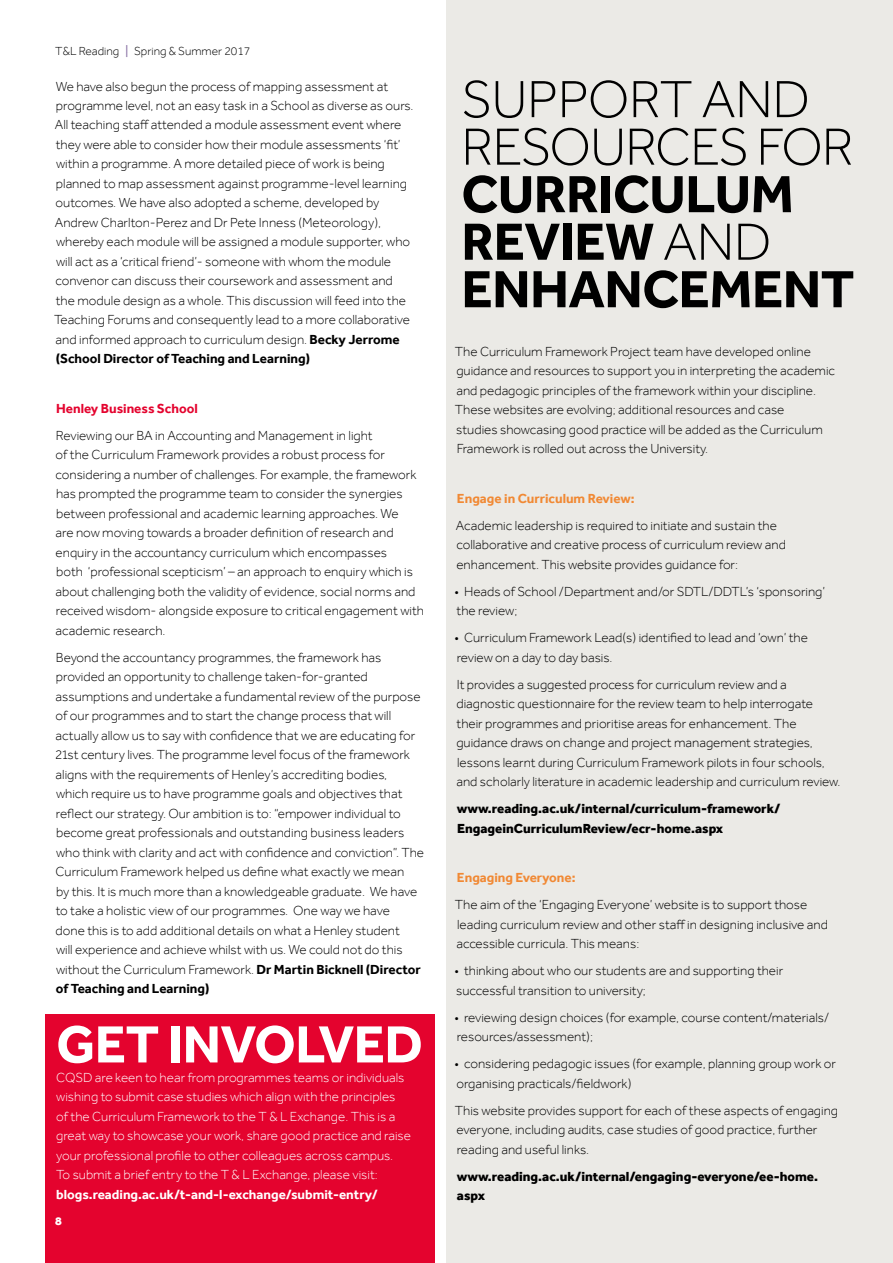
<style>
.page{position:relative;width:893px;height:1263px;background:#fff}
.page>*{position:absolute;margin:0;border:0;box-sizing:border-box;transform-origin:0 0}
.t1{font:700 54px/47.5px "Effra";letter-spacing:-.01em;color:#000}
.t2{font:300 54px/47.5px "Effra";letter-spacing:-.02em;color:#000}
.t3{font:700 54px "Effra";letter-spacing:-.01em;color:#fff}
.t4{font:300 13.5px/19.5px "Effra";color:#000}
.t5{font:300 13.5px/19.5px "Effra";color:#fff}
.t6{font:800 13.5px/19.5px "Effra";color:#000}
.t7{font:700 13.5px "Effra";color:#fff}
.t8{font:700 13.5px "Effra";color:#f18934}
.t9{font:700 13.5px "Effra";color:#e4032e}
.t10{font:300 12px "Effra";color:#000}
.t11{font:800 12px "Effra";color:#fff}
.s1{font-weight:400;color:#866ea2}
.s2{font-weight:700}
.s3{font-weight:300}
</style>
<div class="page">
<div style="left:446px;top:0;width:447px;height:1263px;background:#ebeae6"></div>
<div style="left:46px;top:1014px;width:389px;height:249px;background:#e4032e"></div>
<p class="t10" style="left:55px;top:45px;width:197px">T&amp;L Reading <span class="s1">|</span> Spring &amp; Summer 2017</p>
<p class="t4" style="left:54px;top:76px;width:361px">We have also begun the process of mapping assessment at programme level, not an easy task in a School as diverse as ours.<br>All teaching staff attended a module assessment event where they were able to consider how their module assessments ‘fit’ within a programme. A more detailed piece of work is being planned to map assessment against programme-level learning outcomes. We have also adopted a scheme, developed by Andrew Charlton-Perez and Dr Pete Inness (Meteorology), whereby each module will be assigned a module supporter, who will act as a ‘critical friend’- someone with whom the module convenor can discuss their coursework and assessment and the module design as a whole. This discussion will feed into the Teaching Forums and consequently lead to a more collaborative and informed approach to curriculum design. <span class="s2">Becky Jerrome (School Director of Teaching and Learning)</span></p>
<p class="t9" style="left:56px;top:400px;width:143px">Henley Business School</p>
<p class="t4" style="left:56px;top:426px;width:370px">Reviewing our BA in Accounting and Management in light<br>of the Curriculum Framework provides a robust process for considering a number of challenges. For example, the framework has prompted the programme team to consider the synergies between professional and academic learning approaches. We<br>are now moving towards a broader definition of research and enquiry in the accountancy curriculum which encompasses<br>both ‘professional scepticism’ – an approach to enquiry which is about challenging both the validity of evidence, social norms and received wisdom- alongside exposure to critical engagement with academic research.</p>
<p class="t4" style="left:55px;top:648px;width:370px">Beyond the accountancy programmes, the framework has provided an opportunity to challenge taken-for-granted assumptions and undertake a fundamental review of the purpose of our programmes and to start the change process that will actually allow us to say with confidence that we are educating for 21st century lives. The programme level focus of the framework aligns with the requirements of Henley’s accrediting bodies,<br>which require us to have programme goals and objectives that reflect our strategy. Our ambition is to: “empower individual to become great professionals and outstanding business leaders who think with clarity and act with confidence and conviction”. The Curriculum Framework helped us define what exactly we mean<br>by this. It is much more than a knowledgeable graduate. We have to take a holistic view of our programmes. One way we have<br>done this is to add additional details on what a Henley student<br>will experience and achieve whilst with us. We could not do this without the Curriculum Framework. <span class="s2">Dr Martin Bicknell (Director of Teaching and Learning)</span></p>
<h1 class="t3" style="left:56px;top:1011px;width:368px">GET INVOLVED</h1>
<p class="t5" style="left:56px;top:1068px;width:356px">CQSD are keen to hear from programmes teams or individuals wishing to submit case studies which align with the principles<br>of the Curriculum Framework to the T &amp; L Exchange. This is a great way to showcase your work, share good practice and raise your professional profile to other colleagues across campus.<br>To submit a brief entry to the T &amp; L Exchange, please visit:</p>
<p class="t7" style="left:56px;top:1186px;width:323px">blogs.reading.ac.uk/t-and-l-exchange/submit-entry/</p>
<p class="t11" style="left:55px;top:1214px;width:8px">8</p>
<h1 class="t2" style="left:461px;top:75px;width:394px">SUPPORT AND<br>RESOURCES FOR</h1>
<h1 class="t1" style="left:461px;top:169px;width:395px">CURRICULUM<br>REVIEW <span class="s3">AND<br></span>ENHANCEMENT</h1>
<p class="t4" style="left:455px;top:342px;width:382px">The Curriculum Framework Project team have developed online guidance and resources to support you in interpreting the academic and pedagogic principles of the framework within your discipline.<br>These websites are evolving; additional resources and case<br>studies showcasing good practice will be added as the Curriculum Framework is rolled out across the University.</p>
<p class="t8" style="left:457px;top:490px;width:179px">Engage in Curriculum Review:</p>
<p class="t4" style="left:456px;top:516px;width:332px">Academic leadership is required to initiate and sustain the collaborative and creative process of curriculum review and enhancement. This website provides guidance for:</p>
<p class="t4" style="left:455px;top:582px;width:372px">• Heads of School /Department and/or SDTL/DDTL’s ‘sponsoring’ the review;</p>
<p class="t4" style="left:455px;top:628px;width:355px">• Curriculum Framework Lead(s) identified to lead and ‘own’ the review on a day to day basis.</p>
<p class="t4" style="left:456px;top:675px;width:386px">It provides a suggested process for curriculum review and a diagnostic questionnaire for the review team to help interrogate their programmes and prioritise areas for enhancement. The guidance draws on change and project management strategies, lessons learnt during Curriculum Framework pilots in four schools, and scholarly literature in academic leadership and curriculum review.</p>
<p class="t6" style="left:457px;top:799px;width:325px">www.reading.ac.uk/internal/curriculum-framework/<br>EngageinCurriculumReview/ecr-home.aspx</p>
<p class="t8" style="left:457px;top:870px;width:120px">Engaging Everyone:</p>
<p class="t4" style="left:455px;top:895px;width:375px">The aim of the ‘Engaging Everyone’ website is to support those leading curriculum review and other staff in designing inclusive and accessible curricula. This means:</p>
<p class="t4" style="left:455px;top:961px;width:330px">• thinking about who our students are and supporting their successful transition to university;</p>
<p class="t4" style="left:455px;top:1007px;width:376px">• reviewing design choices (for example, course content/materials/ resources/assessment);</p>
<p class="t4" style="left:455px;top:1054px;width:383px">• considering pedagogic issues (for example, planning group work or organising practicals/fieldwork)</p>
<p class="t4" style="left:455px;top:1100px;width:385px">This website provides support for each of these aspects of engaging everyone, including audits, case studies of good practice, further reading and useful links.</p>
<p class="t6" style="left:457px;top:1166px;width:363px">www.reading.ac.uk/internal/engaging-everyone/ee-home. aspx</p>
</div>
